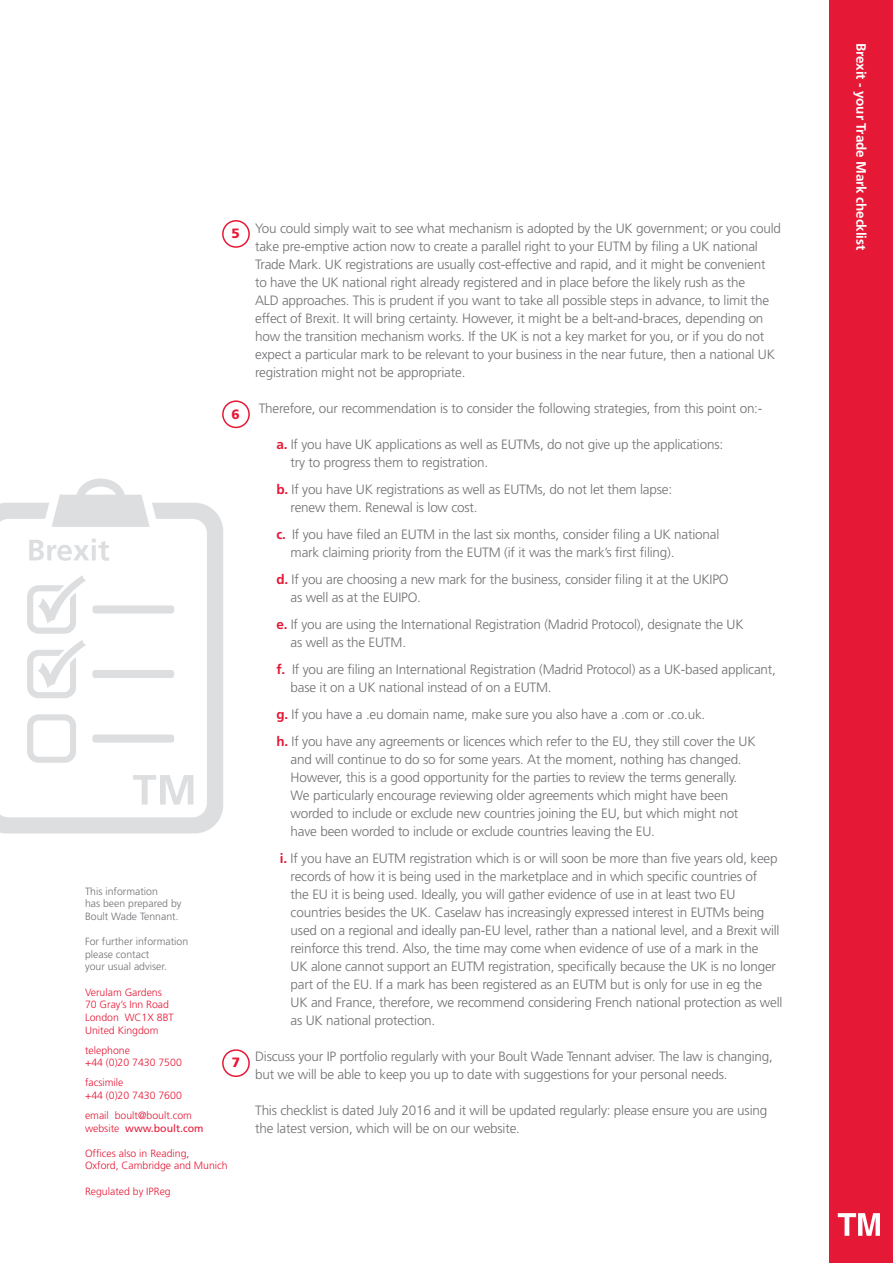
<style>
.page{position:relative;width:893px;height:1263px;background:#fff}
.page>*{position:absolute;margin:0;border:0;box-sizing:border-box;transform-origin:0 0}
.t1{font:300 13.5px/18px "Frutiger";letter-spacing:-.015em;color:#717074}
.t2{font:700 13.5px "Frutiger";letter-spacing:-.01em;color:#fff}
.t3{font:900 13.5px "Frutiger";color:#e51836}
.t4{font:300 10.5px "Frutiger";color:#e51836}
.t5{font:300 10.5px "Frutiger";color:#717074}
.t6{font:10.5px "Frutiger";color:#e51836}
.s1{font-weight:300}
.s2{font-weight:700;color:#e51836}
</style>
<div class="page">
<div style="left:222px;top:400px;width:28px;height:28px;border:2px solid #e51836;border-radius:50%"></div>
<div style="left:222px;top:1049px;width:28px;height:28px;border:2px solid #e51836;border-radius:50%"></div>
<div style="left:829px;top:0;width:64px;height:1263px;background:#e51836"></div>
<div style="left:222px;top:220px;width:28px;height:28px;border:2px solid #e51836;border-radius:50%"></div>
<svg style="left:838px;top:1213px;width:42px;height:23px"></svg>
<svg style="left:0;top:503px;width:223px;height:330px"></svg>
<svg style="left:52px;top:478px;width:98px;height:49px"></svg>
<svg style="left:133px;top:775px;width:60px;height:29px"></svg>
<svg style="left:29px;top:539px;width:80px;height:22px"></svg>
<p class="t3" style="left:232px;top:225px;width:10px">5</p>
<p class="t3" style="left:232px;top:406px;width:10px">6</p>
<p class="t5" style="left:85px;top:885px;width:74px">This information</p>
<p class="t5" style="left:85px;top:898px;width:98px">has been prepared by</p>
<p class="t5" style="left:85px;top:910px;width:95px">Boult Wade Tennant.</p>
<p class="t5" style="left:85px;top:936px;width:105px">For further information</p>
<p class="t5" style="left:85px;top:948px;width:66px">please contact</p>
<p class="t5" style="left:85px;top:961px;width:83px">your usual adviser.</p>
<p class="t4" style="left:85px;top:986px;width:78px">Verulam Gardens</p>
<p class="t4" style="left:85px;top:999px;width:86px">70 Gray’s Inn Road</p>
<p class="t4" style="left:85px;top:1011px;width:90px">London WC1X 8BT</p>
<p class="t4" style="left:85px;top:1024px;width:75px">United Kingdom</p>
<p class="t4" style="left:85px;top:1044px;width:46px">telephone</p>
<p class="t4" style="left:85px;top:1057px;width:98px">+44 (0)20 7430 7500</p>
<p class="t4" style="left:85px;top:1077px;width:40px">facsimile</p>
<p class="t4" style="left:85px;top:1089px;width:98px">+44 (0)20 7430 7600</p>
<p class="t4" style="left:85px;top:1109px;width:108px">email boult@boult.com</p>
<p class="t6" style="left:85px;top:1122px;width:120px"><span class="s1">website</span> www.boult.com</p>
<p class="t4" style="left:85px;top:1147px;width:106px">Offices also in Reading,</p>
<p class="t4" style="left:85px;top:1160px;width:144px">Oxford, Cambridge and Munich</p>
<p class="t4" style="left:85px;top:1185px;width:87px">Regulated by IPReg</p>
<p class="t3" style="left:232px;top:1054px;width:10px">7</p>
<p class="t1" style="left:255px;top:219px;width:527px">You could simply wait to see what mechanism is adopted by the UK government; or you could take pre-emptive action now to create a parallel right to your EUTM by filing a UK national Trade Mark. UK registrations are usually cost-effective and rapid, and it might be convenient<br>to have the UK national right already registered and in place before the likely rush as the<br>ALD approaches. This is prudent if you want to take all possible steps in advance, to limit the effect of Brexit. It will bring certainty. However, it might be a belt-and-braces, depending on how the transition mechanism works. If the UK is not a key market for you, or if you do not expect a particular mark to be relevant to your business in the near future, then a national UK registration might not be appropriate.</p>
<p class="t1" style="left:259px;top:399px;width:505px">Therefore, our recommendation is to consider the following strategies, from this point on:-</p>
<p class="t1" style="left:276px;top:435px;width:448px"><span class="s2">a.</span> If you have UK applications as well as EUTMs, do not give up the applications:</p>
<p class="t1" style="left:291px;top:453px;width:199px">try to progress them to registration.</p>
<p class="t1" style="left:276px;top:480px;width:397px"><span class="s2">b.</span> If you have UK registrations as well as EUTMs, do not let them lapse:</p>
<p class="t1" style="left:291px;top:498px;width:189px">renew them. Renewal is low cost.</p>
<p class="t1" style="left:276px;top:525px;width:444px"><span class="s2">c.</span> If you have filed an EUTM in the last six months, consider filing a UK national</p>
<p class="t1" style="left:291px;top:543px;width:385px">mark claiming priority from the EUTM (if it was the mark’s first filing).</p>
<p class="t1" style="left:276px;top:570px;width:454px"><span class="s2">d.</span> If you are choosing a new mark for the business, consider filing it at the UKIPO</p>
<p class="t1" style="left:291px;top:588px;width:132px">as well as at the EUIPO.</p>
<p class="t1" style="left:276px;top:615px;width:469px"><span class="s2">e.</span> If you are using the International Registration (Madrid Protocol), designate the UK</p>
<p class="t1" style="left:291px;top:633px;width:117px">as well as the EUTM.</p>
<p class="t1" style="left:276px;top:660px;width:501px"><span class="s2">f.</span> If you are filing an International Registration (Madrid Protocol) as a UK-based applicant,</p>
<p class="t1" style="left:291px;top:678px;width:262px">base it on a UK national instead of on a EUTM.</p>
<p class="t1" style="left:276px;top:705px;width:430px"><span class="s2">g.</span> If you have a .eu domain name, make sure you also have a .com or .co.uk.</p>
<p class="t1" style="left:276px;top:732px;width:481px"><span class="s2">h.</span> If you have any agreements or licences which refer to the EU, they still cover the UK</p>
<p class="t1" style="left:291px;top:750px;width:453px">and will continue to do so for some years. At the moment, nothing has changed.</p>
<p class="t1" style="left:291px;top:768px;width:448px">However, this is a good opportunity for the parties to review the terms generally.</p>
<p class="t1" style="left:291px;top:786px;width:439px">We particularly encourage reviewing older agreements which might have been</p>
<p class="t1" style="left:291px;top:804px;width:449px">worded to include or exclude new countries joining the EU, but which might not</p>
<p class="t1" style="left:291px;top:822px;width:366px">have been worded to include or exclude countries leaving the EU.</p>
<p class="t1" style="left:280px;top:849px;width:499px"><span class="s2">i.</span> If you have an EUTM registration which is or will soon be more than five years old, keep</p>
<p class="t1" style="left:291px;top:867px;width:468px">records of how it is being used in the marketplace and in which specific countries of</p>
<p class="t1" style="left:291px;top:885px;width:446px">the EU it is being used. Ideally, you will gather evidence of use in at least two EU</p>
<p class="t1" style="left:291px;top:903px;width:475px">countries besides the UK. Caselaw has increasingly expressed interest in EUTMs being</p>
<p class="t1" style="left:291px;top:921px;width:490px">used on a regional and ideally pan-EU level, rather than a national level, and a Brexit will</p>
<p class="t1" style="left:291px;top:939px;width:469px">reinforce this trend. Also, the time may come when evidence of use of a mark in the</p>
<p class="t1" style="left:291px;top:957px;width:487px">UK alone cannot support an EUTM registration, specifically because the UK is no longer</p>
<p class="t1" style="left:291px;top:975px;width:473px">part of the EU. If a mark has been registered as an EUTM but is only for use in eg the</p>
<p class="t1" style="left:291px;top:993px;width:493px">UK and France, therefore, we recommend considering French national protection as well</p>
<p class="t1" style="left:291px;top:1011px;width:146px">as UK national protection.</p>
<p class="t1" style="left:255px;top:1047px;width:519px">Discuss your IP portfolio regularly with your Boult Wade Tennant adviser. The law is changing, but we will be able to keep you up to date with suggestions for your personal needs.</p>
<p class="t1" style="left:255px;top:1101px;width:514px">This checklist is dated July 2016 and it will be updated regularly: please ensure you are using the latest version, which will be on our website.</p>
<p class="t2" style="left:869px;top:43px;width:209px;rotate:90deg">Brexit - your Trade Mark checklist</p>
</div>
